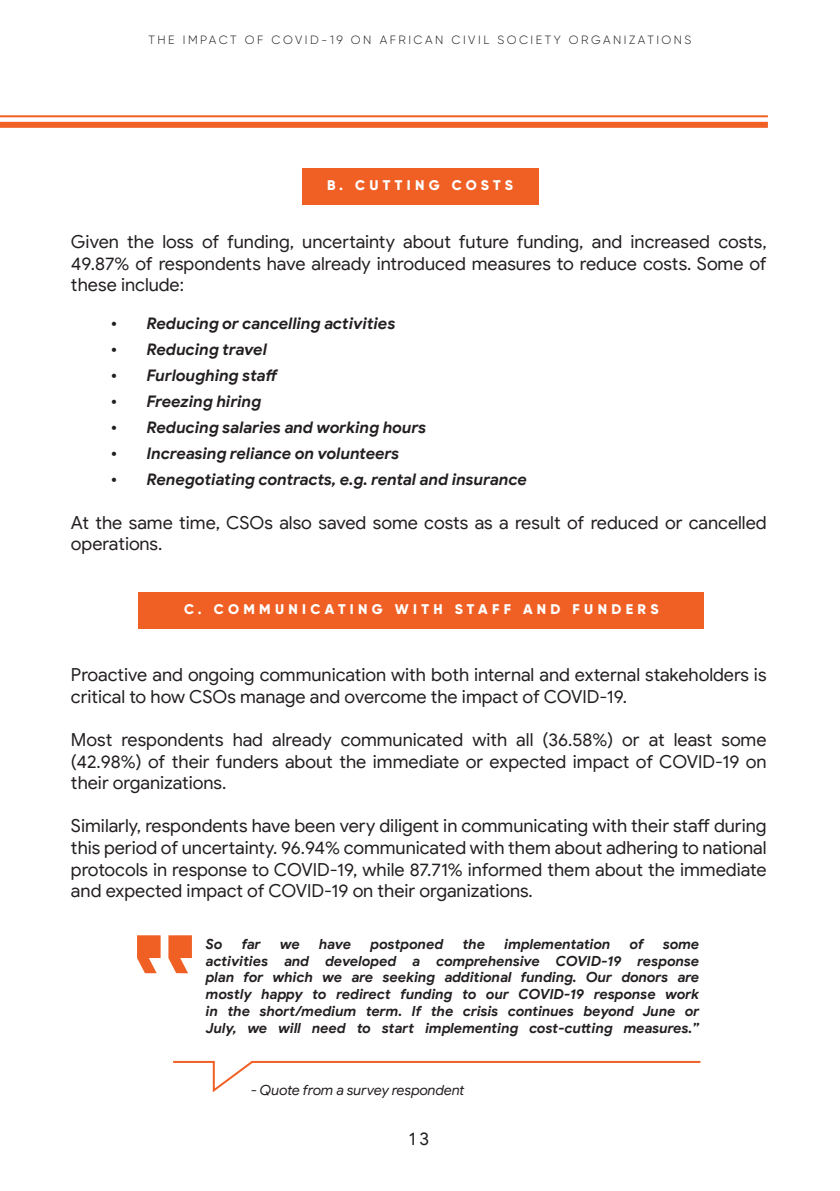
<style>
.page{position:relative;width:840px;height:1191px;background:#fff}
.page>*{position:absolute;margin:0;border:0;box-sizing:border-box;transform-origin:0 0}
.t1{font:18px/21.6px "Google Sans";color:#231f20;text-align:justify}
.t2{font:italic 700 16px "Google Sans";color:#231f20}
.t3{font:italic 700 14px/16.8px "Google Sans";color:#231f20;text-align:justify}
.t4{font:800 14px "Gilroy";letter-spacing:.31em;color:#fff}
.t5{font:italic 14px "Google Sans";letter-spacing:-.005em;color:#231f20}
.t6{font:300 12px "Gilroy";letter-spacing:.21em;color:#231f20}
</style>
<div class="page">
<svg style="left:137px;top:935px;width:23px;height:38px"></svg>
<svg style="left:168px;top:935px;width:24px;height:38px"></svg>
<svg style="left:173px;top:1060px;width:528px;height:33px"></svg>
<div style="left:0;top:122px;width:767px;height:6px;background:#f06025"></div>
<hr style="left:0;top:115px;width:767px;height:2px;background:#f06025">
<div style="left:301px;top:169px;width:237px;height:36px;background:#f06025"></div>
<div style="left:138px;top:592px;width:565px;height:37px;background:#f06025"></div>
<p class="t6" style="left:148px;top:32px;width:544px">THE IMPACT OF COVID-19 ON AFRICAN CIVIL SOCIETY ORGANIZATIONS</p>
<p class="t4" style="left:327px;top:176px;width:187px">B. CUTTING COSTS</p>
<p class="t1" style="left:71px;top:231px;width:697px">Given the loss of funding, uncertainty about future funding, and increased costs, 49.87% of respondents have already introduced measures to reduce costs. Some of these include:</p>
<p class="t2" style="left:111px;top:314px;width:286px">• Reducing or cancelling activities</p>
<p class="t2" style="left:111px;top:340px;width:158px">• Reducing travel</p>
<p class="t2" style="left:111px;top:366px;width:169px">• Furloughing staff</p>
<p class="t2" style="left:111px;top:392px;width:152px">• Freezing hiring</p>
<p class="t2" style="left:111px;top:418px;width:317px">• Reducing salaries and working hours</p>
<p class="t2" style="left:111px;top:444px;width:290px">• Increasing reliance on volunteers</p>
<p class="t2" style="left:111px;top:470px;width:417px">• Renegotiating contracts, e.g. rental and insurance</p>
<p class="t1" style="left:71px;top:511px;width:697px">At the same time, CSOs also saved some costs as a result of reduced or cancelled operations.</p>
<p class="t4" style="left:184px;top:600px;width:475px">C. COMMUNICATING WITH STAFF AND FUNDERS</p>
<p class="t1" style="left:71px;top:664px;width:696px">Proactive and ongoing communication with both internal and external stakeholders is critical to how CSOs manage and overcome the impact of COVID-19.</p>
<p class="t1" style="left:71px;top:729px;width:696px">Most respondents had already communicated with all (36.58%) or at least some (42.98%) of their funders about the immediate or expected impact of COVID-19 on their organizations.</p>
<p class="t1" style="left:71px;top:815px;width:696px">Similarly, respondents have been very diligent in communicating with their staff during this period of uncertainty. 96.94% communicated with them about adhering to national protocols in response to COVID-19, while 87.71% informed them about the immediate and expected impact of COVID-19 on their organizations.</p>
<p class="t3" style="left:206px;top:935px;width:18px">So</p>
<p class="t3" style="left:241px;top:935px;width:21px">far</p>
<p class="t3" style="left:280px;top:935px;width:21px">we</p>
<p class="t3" style="left:319px;top:935px;width:34px">have</p>
<p class="t3" style="left:370px;top:935px;width:75px">postponed</p>
<p class="t3" style="left:462px;top:935px;width:24px">the</p>
<p class="t3" style="left:504px;top:935px;width:107px">implementation</p>
<p class="t3" style="left:629px;top:935px;width:16px">of</p>
<p class="t3" style="left:206px;top:935px;width:494px;text-indent:457px">some activities and developed a comprehensive COVID-19 response plan for which we are seeking additional funding. Our donors are mostly happy to redirect funding to our COVID-19 response work in the short/medium term. If the crisis continues beyond June or July, we will need to start implementing cost-cutting measures.”</p>
<p class="t5" style="left:251px;top:1082px;width:215px">- Quote from a survey respondent</p>
<p class="t1" style="left:408px;top:1127px;width:22px">13</p>
</div>
